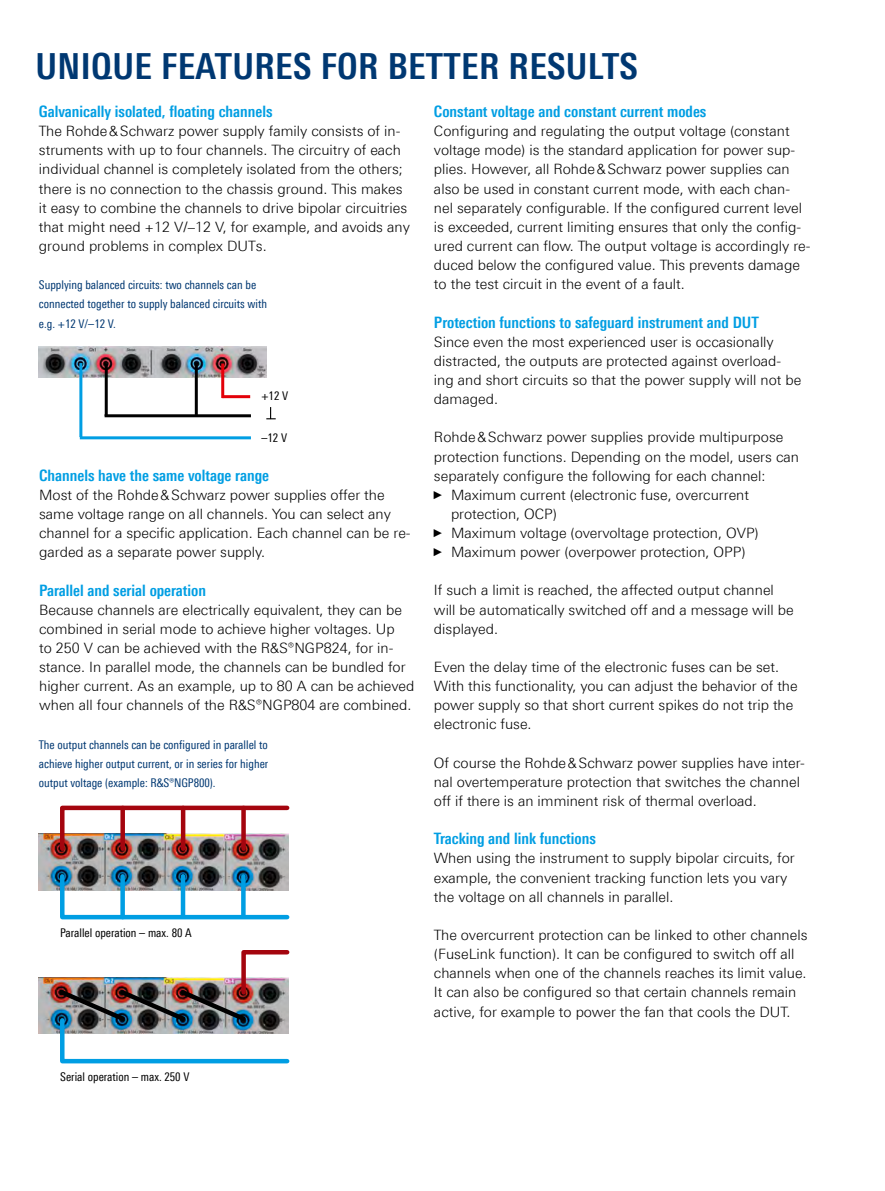
<style>
.page{position:relative;width:885px;height:1191px;background:#fff}
.page>*{position:absolute;margin:0;border:0;box-sizing:border-box;transform-origin:0 0}
.Seiten_Headline_24Pt{font:700 36px "Linotype Univers 620 Cn";letter-spacing:.01em;color:#003872}
.Absatzfett_cyan{font:700 15.75px "Linotype Univers 620 Cn";color:#009ee3}
.Haupttext_ohne_Absta{font:300 14.25px/19.2px "Linotype Univers 330";color:#000}
.Haupttext{font:300 14.25px/19.2px "Linotype Univers 330";color:#000}
.Bildunterschrift{font:12px/19.2px "Linotype Univers 420 Cn";color:#003872;text-align:justify}
.Grafiktext_ohne_Rast{font:12px "Linotype Univers 420 Cn";color:#000}
.s1{font-family:"Arial Narrow";font-weight:400;font-size:11.4px}
</style>
<div class="page">
<img style="left:39px;top:834px;width:249px;height:56px">
<svg style="left:58px;top:871px;width:231px;height:49px"></svg>
<div style="left:120px;top:876px;width:5px;height:41px;background:#009ee3"></div>
<hr style="left:181px;top:876px;width:4px;height:39px;background:#009ee3">
<svg style="left:241px;top:876px;width:4px;height:39px"></svg>
<img style="left:58px;top:805px;width:231px;height:48px">
<div style="left:120px;top:808px;width:5px;height:40px;background:#a4050e"></div>
<hr style="left:181px;top:808px;width:4px;height:40px;background:#a4050e">
<div style="left:241px;top:808px;width:5px;height:40px;background:#a4050e"></div>
<img style="left:39px;top:977px;width:17px;height:57px">
<img style="left:56px;top:950px;width:233px;height:114px">
<hr style="left:80px;top:436px;width:171px;height:3px;background:#009ee3">
<hr style="left:222px;top:395px;width:28px;height:3px;background:#e30009">
<hr style="left:105px;top:414px;width:146px;height:3px;background:#000">
<svg style="left:266px;top:407px;width:10px;height:12px"></svg>
<img style="left:39px;top:347px;width:227px;height:31px">
<hr style="left:221px;top:363px;width:3px;height:35px;background:#e30009">
<hr style="left:195px;top:363px;width:3px;height:52px;background:#000">
<hr style="left:105px;top:364px;width:3px;height:52px;background:#000">
<hr style="left:79px;top:363px;width:3px;height:74px;background:#009ee3">
<p class="Seiten_Headline_24Pt" style="left:36px;top:44px;width:604px">UNIQUE FEATURES FOR BETTER RESULTS</p>
<p class="Absatzfett_cyan" style="left:39px;top:102px;width:235px">Galvanically isolated, floating channels</p>
<p class="Haupttext_ohne_Absta" style="left:39px;top:121px;width:372px">The Rohde&amp;Schwarz power supply family consists of in&shy;struments with up to four channels. The circuitry of each individual channel is completely isolated from the others; there is no connection to the chassis ground. This makes it easy to combine the channels to drive bipolar circuitries that might need +12 V/–12 V, for example, and avoids any ground problems in complex DUTs.</p>
<p class="Absatzfett_cyan" style="left:434px;top:102px;width:274px">Constant voltage and constant current modes</p>
<p class="Haupttext_ohne_Absta" style="left:434px;top:121px;width:378px">Configuring and regulating the output voltage (constant voltage mode) is the standard application for power sup&shy;plies. However, all Rohde&amp;Schwarz power supplies can also be used in constant current mode, with each chan&shy;nel separately configurable. If the configured current level is exceeded, current limiting ensures that only the config&shy;ured current can flow. The output voltage is accordingly re&shy;duced below the configured value. This prevents damage to the test circuit in the event of a fault.</p>
<p class="Absatzfett_cyan" style="left:434px;top:312px;width:326px">Protection functions to safeguard instrument and DUT</p>
<p class="Haupttext_ohne_Absta" style="left:434px;top:332px;width:369px">Since even the most experienced user is occasionally distracted, the outputs are protected against overload&shy;ing and short circuits so that the power supply will not be damaged.</p>
<p class="Haupttext" style="left:434px;top:427px;width:366px">Rohde&amp;Schwarz power supplies provide multipurpose protection functions. Depending on the model, users can separately configure the following for each channel:</p>
<p class="Haupttext_ohne_Absta" style="left:451px;top:485px;width:299px;text-indent:-17px"><span class="s1">►</span> Maximum current (electronic fuse, overcurrent protection, OCP)</p>
<p class="Haupttext_ohne_Absta" style="left:434px;top:523px;width:326px"><span class="s1">►</span> Maximum voltage (overvoltage protection, OVP)</p>
<p class="Haupttext_ohne_Absta" style="left:434px;top:542px;width:313px"><span class="s1">►</span> Maximum power (overpower protection, OPP)</p>
<p class="Haupttext" style="left:434px;top:580px;width:361px">If such a limit is reached, the affected output channel will be automatically switched off and a message will be displayed.</p>
<p class="Haupttext" style="left:434px;top:657px;width:365px">Even the delay time of the electronic fuses can be set.<br>With this functionality, you can adjust the behavior of the power supply so that short current spikes do not trip the electronic fuse.</p>
<p class="Haupttext" style="left:434px;top:753px;width:372px">Of course the Rohde&amp;Schwarz power supplies have inter&shy;nal overtemperature protection that switches the channel off if there is an imminent risk of thermal overload.</p>
<p class="Absatzfett_cyan" style="left:434px;top:829px;width:163px">Tracking and link functions</p>
<p class="Haupttext_ohne_Absta" style="left:434px;top:848px;width:362px">When using the instrument to supply bipolar circuits, for example, the convenient tracking function lets you vary the voltage on all channels in parallel.</p>
<p class="Haupttext" style="left:434px;top:925px;width:375px">The overcurrent protection can be linked to other channels (FuseLink function). It can be configured to switch off all channels when one of the channels reaches its limit value.<br>It can also be configured so that certain channels remain active, for example to power the fan that cools the DUT.</p>
<p class="Bildunterschrift" style="left:39px;top:275px;width:230px;text-align:left">Supplying balanced circuits: two channels can be connected together to supply balanced circuits with e.g. +12 V/–12 V.</p>
<p class="Grafiktext_ohne_Rast" style="left:261px;top:389px;width:28px">+12 V</p>
<p class="Grafiktext_ohne_Rast" style="left:261px;top:431px;width:27px">–12 V</p>
<p class="Absatzfett_cyan" style="left:39px;top:466px;width:231px">Channels have the same voltage range</p>
<p class="Haupttext_ohne_Absta" style="left:39px;top:485px;width:373px">Most of the Rohde&amp;Schwarz power supplies offer the same voltage range on all channels. You can select any channel for a specific application. Each channel can be re&shy;garded as a separate power supply.</p>
<p class="Absatzfett_cyan" style="left:39px;top:580px;width:168px">Parallel and serial operation</p>
<p class="Haupttext_ohne_Absta" style="left:39px;top:600px;width:376px">Because channels are electrically equivalent, they can be combined in serial mode to achieve higher voltages. Up<br>to 250 V can be achieved with the R&amp;S®NGP824, for in&shy;stance. In parallel mode, the channels can be bundled for higher current. As an example, up to 80 A can be achieved when all four channels of the R&amp;S®NGP804 are combined.</p>
<p class="Bildunterschrift" style="left:39px;top:734px;width:231px">The output channels can be configured in parallel to achieve higher output current, or in series for higher output voltage (example: R&amp;S®NGP800).</p>
<p class="Grafiktext_ohne_Rast" style="left:60px;top:926px;width:133px">Parallel operation – max. 80 A</p>
<p class="Grafiktext_ohne_Rast" style="left:60px;top:1069px;width:131px">Serial operation – max. 250 V</p>
</div>
